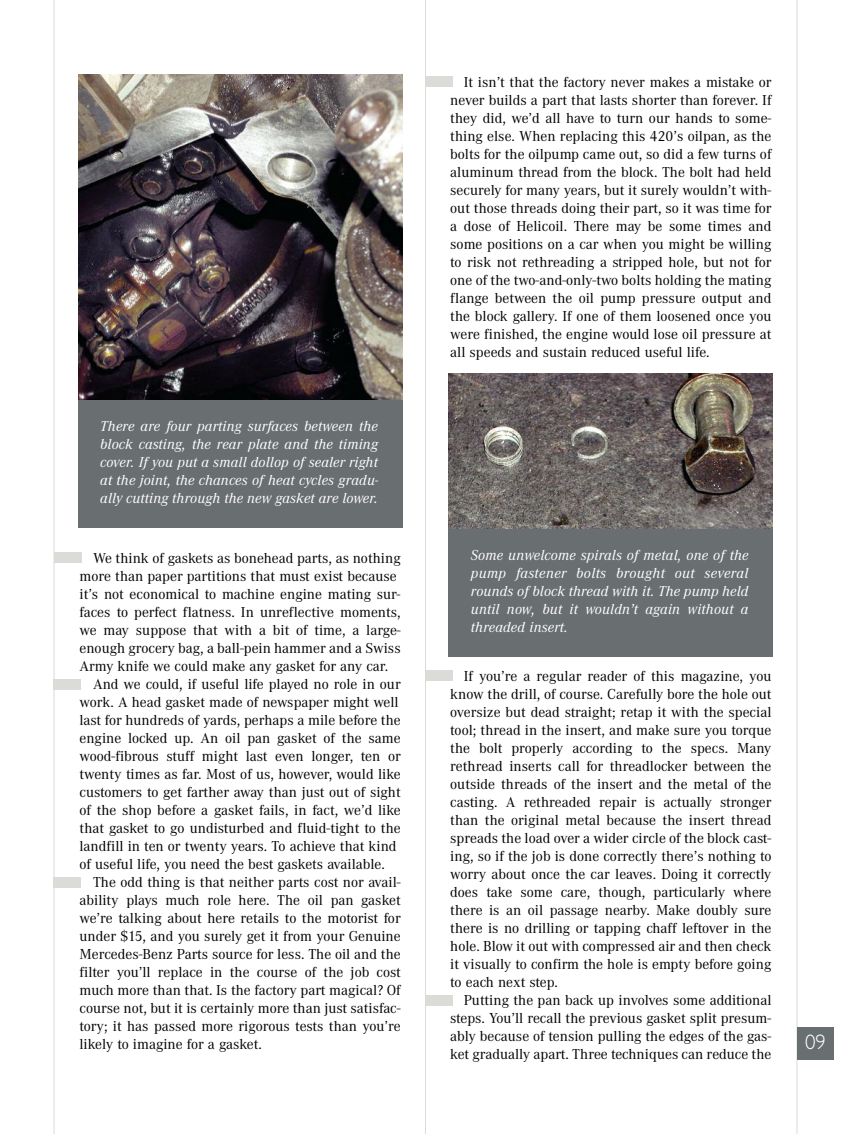
<style>
.page{position:relative;width:851px;height:1134px;background:#fff}
.page>*{position:absolute;margin:0;border:0;box-sizing:border-box;transform-origin:0 0}
.t1{font:300 21px "Gill Sans";color:#fff}
.t2{font:15px/18px "Corporate A";color:#000;text-align:justify}
.t3{font:italic 15px/18px "Corporate A";letter-spacing:.01em;color:#fff;text-align:justify}
</style>
<div class="page">
<hr style="left:796px;top:0;width:1px;height:1134px;background:#dbdcd8">
<hr style="left:54px;top:0;width:1px;height:1134px;background:#dbdcd8">
<div style="left:797px;top:1027px;width:36px;height:33px;background:#696e70"></div>
<div style="left:425px;top:77px;width:28px;height:10px;background:#dbdcd8"></div>
<div style="left:425px;top:670px;width:28px;height:11px;background:#dbdcd8"></div>
<hr style="left:425px;top:0;width:1px;height:1134px;background:#dbdcd8">
<div style="left:54px;top:552px;width:28px;height:11px;background:#dbdcd8"></div>
<img style="left:78px;top:74px;width:324px;height:327px">
<div style="left:78px;top:401px;width:324px;height:127px;background:#696e70"></div>
<div style="left:53px;top:679px;width:28px;height:11px;background:#dbdcd8"></div>
<div style="left:53px;top:877px;width:28px;height:11px;background:#dbdcd8"></div>
<img style="left:448px;top:374px;width:324px;height:156px">
<div style="left:448px;top:530px;width:324px;height:127px;background:#696e70"></div>
<div style="left:425px;top:995px;width:28px;height:11px;background:#dbdcd8"></div>
<p class="t3" style="left:100px;top:417px;width:279px">There are four parting surfaces between the block casting, the rear plate and the timing cover. If you put a small dollop of sealer right at the joint, the chances of heat cycles gradu&shy;ally cutting through the new gasket are lower.</p>
<p class="t2" style="left:93px;top:549px;width:309px">We think of gaskets as bonehead parts, as nothing</p>
<p class="t2" style="left:79px;top:567px;width:319px">more than paper partitions that must exist because</p>
<p class="t2" style="left:79px;top:585px;width:322px">it’s not economical to machine engine mating sur-</p>
<p class="t2" style="left:79px;top:603px;width:322px">faces to perfect flatness. In unreflective moments,</p>
<p class="t2" style="left:80px;top:621px;width:322px">we may suppose that with a bit of time, a large-</p>
<p class="t2" style="left:80px;top:639px;width:322px">enough grocery bag, a ball-pein hammer and a Swiss</p>
<p class="t2" style="left:80px;top:657px;width:310px">Army knife we could make any gasket for any car.</p>
<p class="t2" style="left:93px;top:675px;width:309px">And we could, if useful life played no role in our</p>
<p class="t2" style="left:80px;top:693px;width:320px">work. A head gasket made of newspaper might well</p>
<p class="t2" style="left:80px;top:711px;width:323px">last for hundreds of yards, perhaps a mile before the</p>
<p class="t2" style="left:80px;top:729px;width:322px">engine locked up. An oil pan gasket of the same</p>
<p class="t2" style="left:79px;top:747px;width:323px">wood-fibrous stuff might last even longer, ten or</p>
<p class="t2" style="left:79px;top:765px;width:323px">twenty times as far. Most of us, however, would like</p>
<p class="t2" style="left:79px;top:783px;width:322px">customers to get farther away than just out of sight</p>
<p class="t2" style="left:79px;top:801px;width:323px">of the shop before a gasket fails, in fact, we’d like</p>
<p class="t2" style="left:79px;top:819px;width:323px">that gasket to go undisturbed and fluid-tight to the</p>
<p class="t2" style="left:80px;top:837px;width:318px">landfill in ten or twenty years. To achieve that kind</p>
<p class="t2" style="left:79px;top:855px;width:307px">of useful life, you need the best gaskets available.</p>
<p class="t2" style="left:93px;top:873px;width:309px">The odd thing is that neither parts cost nor avail-</p>
<p class="t2" style="left:79px;top:891px;width:322px">ability plays much role here. The oil pan gasket</p>
<p class="t2" style="left:79px;top:909px;width:322px">we’re talking about here retails to the motorist for</p>
<p class="t2" style="left:79px;top:927px;width:322px">under $15, and you surely get it from your Genuine</p>
<p class="t2" style="left:79px;top:945px;width:322px">Mercedes-Benz Parts source for less. The oil and the</p>
<p class="t2" style="left:79px;top:963px;width:322px">filter you’ll replace in the course of the job cost</p>
<p class="t2" style="left:79px;top:981px;width:323px">much more than that. Is the factory part magical? Of</p>
<p class="t2" style="left:79px;top:999px;width:322px">course not, but it is certainly more than just satisfac-</p>
<p class="t2" style="left:79px;top:1017px;width:322px">tory; it has passed more rigorous tests than you’re</p>
<p class="t2" style="left:79px;top:1035px;width:184px">likely to imagine for a gasket.</p>
<p class="t2" style="left:450px;top:73px;width:323px;text-indent:14px">It isn’t that the factory never makes a mistake or never builds a part that lasts shorter than forever. If they did, we’d all have to turn our hands to some&shy;thing else. When replacing this 420’s oilpan, as the bolts for the oilpump came out, so did a few turns of aluminum thread from the block. The bolt had held securely for many years, but it surely wouldn’t with&shy;out those threads doing their part, so it was time for a dose of Helicoil. There may be some times and some positions on a car when you might be willing to risk not rethreading a stripped hole, but not for one of the two-and-only-two bolts holding the mating flange between the oil pump pressure output and the block gallery. If one of them loosened once you were finished, the engine would lose oil pressure at all speeds and sustain reduced useful life.</p>
<p class="t3" style="left:471px;top:546px;width:279px">Some unwelcome spirals of metal, one of the pump fastener bolts brought out several rounds of block thread with it. The pump held until now, but it wouldn’t again without a threaded insert.</p>
<p class="t2" style="left:450px;top:667px;width:323px;text-indent:14px">If you’re a regular reader of this magazine, you know the drill, of course. Carefully bore the hole out oversize but dead straight; retap it with the special tool; thread in the insert, and make sure you torque the bolt properly according to the specs. Many rethread inserts call for threadlocker between the outside threads of the insert and the metal of the casting. A rethreaded repair is actually stronger than the original metal because the insert thread spreads the load over a wider circle of the block cast&shy;ing, so if the job is done correctly there’s nothing to worry about once the car leaves. Doing it correctly does take some care, though, particularly where there is an oil passage nearby. Make doubly sure there is no drilling or tapping chaff leftover in the hole. Blow it out with compressed air and then check it visually to confirm the hole is empty before going to each next step.</p>
<p class="t2" style="left:450px;top:991px;width:323px;text-indent:14px">Putting the pan back up involves some additional steps. You’ll recall the previous gasket split presum&shy;ably because of tension pulling the edges of the gas&shy;ket gradually apart. Three techniques can reduce the</p>
<h1 class="t1" style="left:805px;top:1030px;width:22px">09</h1>
</div>
